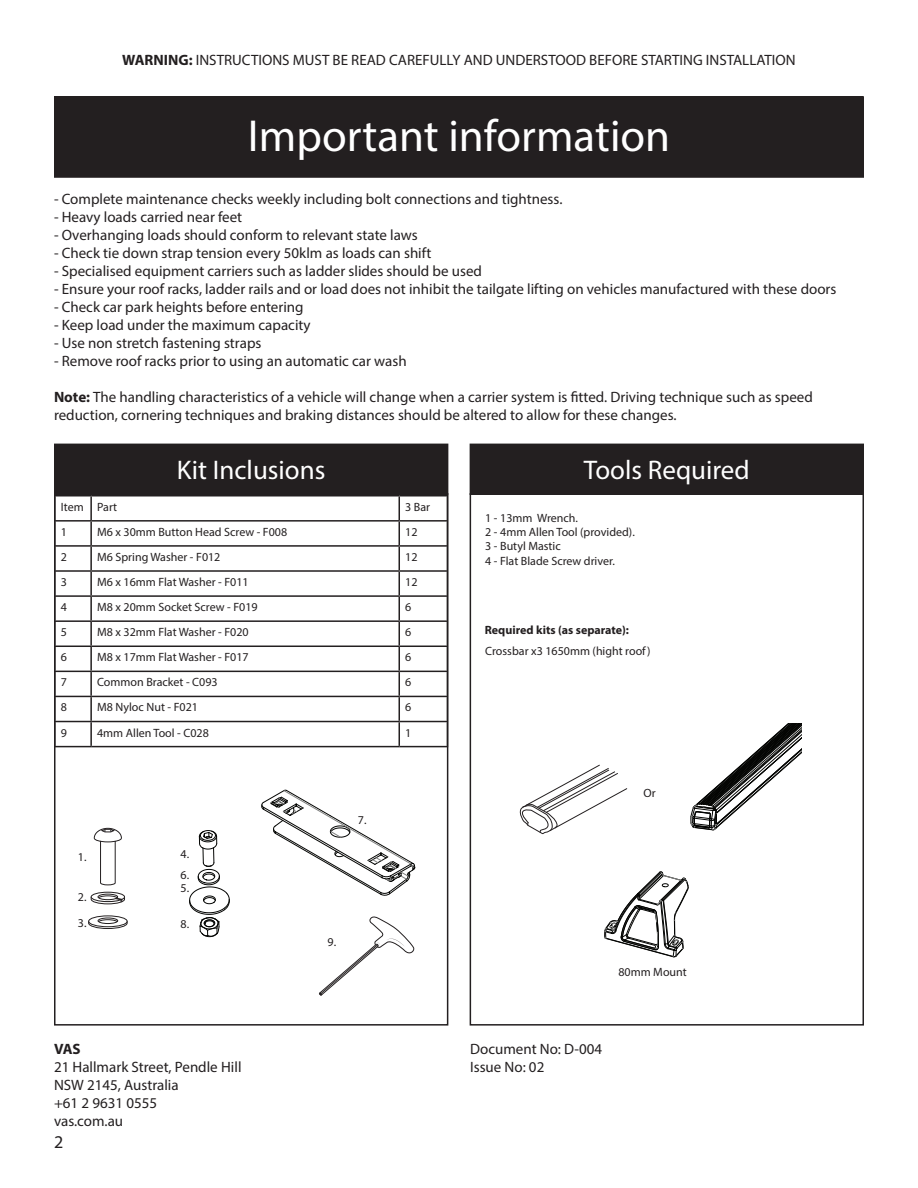
<style>
.page{position:relative;width:918px;height:1188px;background:#fff}
.page>*{position:absolute;margin:0;border:0;box-sizing:border-box;transform-origin:0 0}
.t1{font:45px "Myriad Pro";color:#fff}
.t2{font:27px "Myriad Pro";color:#fff}
.t3{font:18px "Myriad Pro";color:#231f20}
.t4{font:15px "Myriad Pro";color:#231f20}
.t5{font:700 15px "Myriad Pro";color:#231f20}
.t6{font:12px "Myriad Pro";color:#231f20}
.t7{font:700 12px "Myriad Pro";color:#231f20}
.s1{font-weight:700}
</style>
<div class="page">
<div style="left:55px;top:97px;width:808px;height:80px;background:#231f20"></div>
<div style="left:54px;top:96px;width:810px;height:82px;border:2px solid #231f20"></div>
<div style="left:470px;top:493px;width:394px;height:533px;border:2px solid #231f20"></div>
<svg style="left:690px;top:724px;width:111px;height:106px"></svg>
<div style="left:55px;top:444px;width:393px;height:50px;background:#231f20"></div>
<div style="left:54px;top:444px;width:394px;height:51px;border:2px solid #231f20"></div>
<div style="left:470px;top:444px;width:393px;height:50px;background:#231f20"></div>
<div style="left:470px;top:444px;width:394px;height:51px;border:2px solid #231f20"></div>
<svg style="left:519px;top:765px;width:109px;height:69px"></svg>
<svg style="left:604px;top:871px;width:85px;height:86px"></svg>
<svg style="left:261px;top:790px;width:154px;height:106px"></svg>
<hr style="left:54px;top:495px;width:37px;height:1px;background:#231f20">
<hr style="left:54px;top:496px;width:2px;height:24px;background:#231f20">
<hr style="left:91px;top:495px;width:308px;height:1px;background:#231f20">
<hr style="left:90px;top:496px;width:2px;height:24px;background:#231f20">
<hr style="left:399px;top:495px;width:49px;height:1px;background:#231f20">
<hr style="left:54px;top:520px;width:37px;height:2px;background:#231f20">
<hr style="left:54px;top:522px;width:2px;height:23px;background:#231f20">
<hr style="left:91px;top:520px;width:308px;height:2px;background:#231f20">
<hr style="left:90px;top:522px;width:2px;height:23px;background:#231f20">
<hr style="left:399px;top:520px;width:49px;height:2px;background:#231f20">
<hr style="left:54px;top:545px;width:37px;height:2px;background:#231f20">
<hr style="left:54px;top:547px;width:2px;height:23px;background:#231f20">
<hr style="left:91px;top:545px;width:308px;height:2px;background:#231f20">
<hr style="left:90px;top:547px;width:2px;height:23px;background:#231f20">
<hr style="left:399px;top:545px;width:49px;height:2px;background:#231f20">
<hr style="left:54px;top:570px;width:37px;height:2px;background:#231f20">
<hr style="left:54px;top:572px;width:2px;height:23px;background:#231f20">
<hr style="left:91px;top:570px;width:308px;height:2px;background:#231f20">
<hr style="left:90px;top:572px;width:2px;height:23px;background:#231f20">
<hr style="left:399px;top:570px;width:49px;height:2px;background:#231f20">
<hr style="left:54px;top:595px;width:37px;height:2px;background:#231f20">
<hr style="left:54px;top:597px;width:2px;height:23px;background:#231f20">
<hr style="left:91px;top:595px;width:308px;height:2px;background:#231f20">
<hr style="left:90px;top:597px;width:2px;height:23px;background:#231f20">
<hr style="left:399px;top:595px;width:49px;height:2px;background:#231f20">
<hr style="left:54px;top:620px;width:37px;height:2px;background:#231f20">
<hr style="left:54px;top:622px;width:2px;height:24px;background:#231f20">
<hr style="left:91px;top:620px;width:308px;height:2px;background:#231f20">
<hr style="left:90px;top:622px;width:2px;height:24px;background:#231f20">
<hr style="left:399px;top:620px;width:49px;height:2px;background:#231f20">
<hr style="left:54px;top:646px;width:37px;height:1px;background:#231f20">
<hr style="left:54px;top:647px;width:2px;height:24px;background:#231f20">
<hr style="left:91px;top:646px;width:308px;height:1px;background:#231f20">
<hr style="left:90px;top:647px;width:2px;height:24px;background:#231f20">
<hr style="left:399px;top:646px;width:49px;height:1px;background:#231f20">
<hr style="left:54px;top:671px;width:37px;height:1px;background:#231f20">
<hr style="left:54px;top:672px;width:2px;height:24px;background:#231f20">
<hr style="left:91px;top:671px;width:308px;height:1px;background:#231f20">
<hr style="left:90px;top:672px;width:2px;height:24px;background:#231f20">
<hr style="left:399px;top:671px;width:49px;height:1px;background:#231f20">
<hr style="left:54px;top:696px;width:37px;height:1px;background:#231f20">
<hr style="left:54px;top:697px;width:2px;height:24px;background:#231f20">
<hr style="left:91px;top:696px;width:308px;height:1px;background:#231f20">
<hr style="left:90px;top:697px;width:2px;height:24px;background:#231f20">
<hr style="left:399px;top:696px;width:49px;height:1px;background:#231f20">
<hr style="left:54px;top:721px;width:37px;height:1px;background:#231f20">
<hr style="left:54px;top:722px;width:2px;height:24px;background:#231f20">
<hr style="left:91px;top:721px;width:308px;height:1px;background:#231f20">
<hr style="left:90px;top:722px;width:2px;height:24px;background:#231f20">
<hr style="left:399px;top:721px;width:49px;height:1px;background:#231f20">
<svg style="left:399px;top:496px;width:1px;height:250px"></svg>
<svg style="left:447px;top:496px;width:1px;height:250px"></svg>
<hr style="left:54px;top:746px;width:37px;height:1px;background:#231f20">
<hr style="left:91px;top:746px;width:308px;height:1px;background:#231f20">
<hr style="left:399px;top:746px;width:49px;height:1px;background:#231f20">
<svg style="left:88px;top:916px;width:40px;height:13px"></svg>
<svg style="left:91px;top:892px;width:34px;height:13px"></svg>
<svg style="left:94px;top:828px;width:28px;height:58px"></svg>
<svg style="left:319px;top:916px;width:95px;height:79px"></svg>
<svg style="left:189px;top:830px;width:41px;height:107px"></svg>
<p class="t4" style="left:122px;top:51px;width:675px"><span class="s1">WARNING:</span> INSTRUCTIONS MUST BE READ CAREFULLY AND UNDERSTOOD BEFORE STARTING INSTALLATION</p>
<p class="t1" style="left:248px;top:109px;width:424px">Important information</p>
<p class="t4" style="left:54px;top:190px;width:510px">- Complete maintenance checks weekly including bolt connections and tightness.</p>
<p class="t4" style="left:54px;top:208px;width:190px">- Heavy loads carried near feet</p>
<p class="t4" style="left:54px;top:226px;width:365px">- Overhanging loads should conform to relevant state laws</p>
<p class="t4" style="left:54px;top:244px;width:379px">- Check tie down strap tension every 50klm as loads can shift</p>
<p class="t4" style="left:54px;top:262px;width:429px">- Specialised equipment carriers such as ladder slides should be used</p>
<p class="t4" style="left:54px;top:280px;width:784px">- Ensure your roof racks, ladder rails and or load does not inhibit the tailgate lifting on vehicles manufactured with these doors</p>
<p class="t4" style="left:54px;top:298px;width:251px">- Check car park heights before entering</p>
<p class="t4" style="left:54px;top:316px;width:258px">- Keep load under the maximum capacity</p>
<p class="t4" style="left:54px;top:334px;width:209px">- Use non stretch fastening straps</p>
<p class="t4" style="left:54px;top:352px;width:354px">- Remove roof racks prior to using an automatic car wash</p>
<p class="t4" style="left:54px;top:388px;width:760px"><span class="s1">Note:</span> The handling characteristics of a vehicle will change when a carrier system is fitted. Driving technique such as speed</p>
<p class="t4" style="left:54px;top:406px;width:624px">reduction, cornering techniques and braking distances should be altered to allow for these changes.</p>
<p class="t2" style="left:177px;top:453px;width:150px">Kit Inclusions</p>
<p class="t2" style="left:584px;top:453px;width:167px">Tools Required</p>
<p class="t6" style="left:61px;top:499px;width:24px">Item</p>
<p class="t6" style="left:97px;top:499px;width:22px">Part</p>
<p class="t6" style="left:405px;top:499px;width:26px">3 Bar</p>
<p class="t6" style="left:61px;top:524px;width:8px">1</p>
<p class="t6" style="left:97px;top:524px;width:192px">M6 x 30mm Button Head Screw - F008</p>
<p class="t6" style="left:405px;top:524px;width:14px">12</p>
<p class="t6" style="left:61px;top:549px;width:8px">2</p>
<p class="t6" style="left:97px;top:549px;width:125px">M6 Spring Washer - F012</p>
<p class="t6" style="left:405px;top:549px;width:14px">12</p>
<p class="t6" style="left:61px;top:575px;width:8px">3</p>
<p class="t6" style="left:97px;top:575px;width:153px">M6 x 16mm Flat Washer - F011</p>
<p class="t6" style="left:405px;top:575px;width:14px">12</p>
<p class="t6" style="left:61px;top:600px;width:8px">4</p>
<p class="t6" style="left:97px;top:600px;width:162px">M8 x 20mm Socket Screw - F019</p>
<p class="t6" style="left:405px;top:600px;width:8px">6</p>
<p class="t6" style="left:61px;top:625px;width:8px">5</p>
<p class="t6" style="left:97px;top:625px;width:153px">M8 x 32mm Flat Washer - F020</p>
<p class="t6" style="left:405px;top:625px;width:8px">6</p>
<p class="t6" style="left:61px;top:650px;width:8px">6</p>
<p class="t6" style="left:97px;top:650px;width:153px">M8 x 17mm Flat Washer - F017</p>
<p class="t6" style="left:405px;top:650px;width:8px">6</p>
<p class="t6" style="left:61px;top:675px;width:8px">7</p>
<p class="t6" style="left:97px;top:675px;width:122px">Common Bracket - C093</p>
<p class="t6" style="left:405px;top:675px;width:8px">6</p>
<p class="t6" style="left:61px;top:700px;width:8px">8</p>
<p class="t6" style="left:97px;top:700px;width:102px">M8 Nyloc Nut - F021</p>
<p class="t6" style="left:405px;top:700px;width:8px">6</p>
<p class="t6" style="left:61px;top:725px;width:8px">9</p>
<p class="t6" style="left:97px;top:725px;width:113px">4mm Allen Tool - C028</p>
<p class="t6" style="left:405px;top:725px;width:8px">1</p>
<p class="t6" style="left:78px;top:850px;width:10px">1.</p>
<p class="t6" style="left:78px;top:889px;width:10px">2.</p>
<p class="t6" style="left:78px;top:916px;width:10px">3.</p>
<p class="t6" style="left:181px;top:847px;width:10px">4.</p>
<p class="t6" style="left:181px;top:868px;width:10px">6.</p>
<p class="t6" style="left:181px;top:880px;width:10px">5.</p>
<p class="t6" style="left:181px;top:917px;width:10px">8.</p>
<p class="t6" style="left:358px;top:813px;width:10px">7.</p>
<p class="t6" style="left:328px;top:935px;width:10px">9.</p>
<p class="t6" style="left:485px;top:510px;width:94px">1 - 13mm Wrench.</p>
<p class="t6" style="left:485px;top:524px;width:151px">2 - 4mm Allen Tool (provided).</p>
<p class="t6" style="left:485px;top:539px;width:77px">3 - Butyl Mastic</p>
<p class="t6" style="left:485px;top:553px;width:131px">4 - Flat Blade Screw driver.</p>
<p class="t7" style="left:485px;top:622px;width:146px">Required kits (as separate):</p>
<p class="t6" style="left:485px;top:644px;width:167px">Crossbar x3 1650mm (hight roof)</p>
<p class="t6" style="left:644px;top:785px;width:14px">Or</p>
<p class="t6" style="left:618px;top:964px;width:70px">80mm Mount</p>
<p class="t5" style="left:54px;top:1039px;width:28px">VAS</p>
<p class="t4" style="left:470px;top:1040px;width:133px">Document No: D-004</p>
<p class="t4" style="left:54px;top:1058px;width:189px">21 Hallmark Street, Pendle Hill</p>
<p class="t4" style="left:470px;top:1058px;width:76px">Issue No: 02</p>
<p class="t4" style="left:54px;top:1076px;width:126px">NSW 2145, Australia</p>
<p class="t4" style="left:54px;top:1094px;width:105px">+61 2 9631 0555</p>
<p class="t4" style="left:54px;top:1112px;width:71px">vas.com.au</p>
<p class="t3" style="left:54px;top:1130px;width:11px">2</p>
</div>
